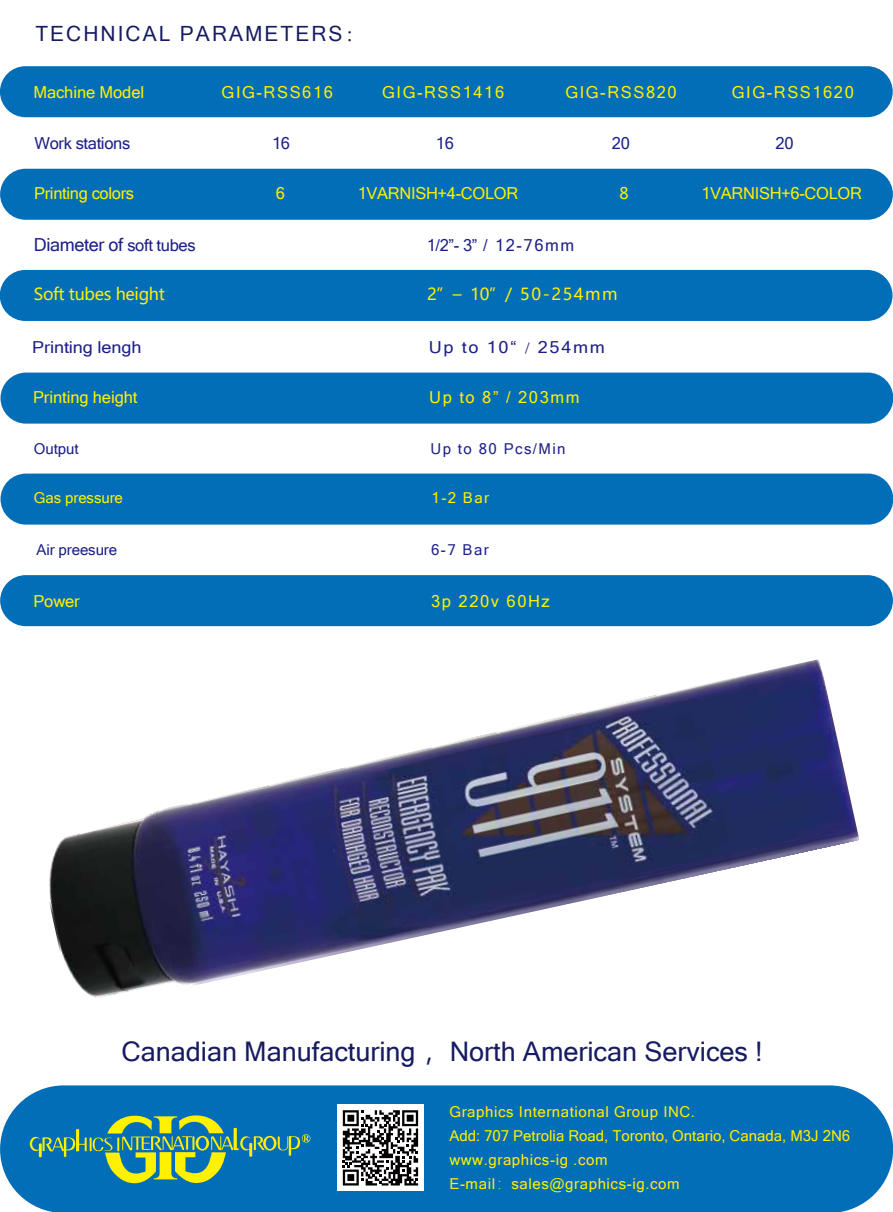
<style>
.page{position:relative;width:893px;height:1212px;background:#fff}
.page>*{position:absolute;margin:0;border:0;box-sizing:border-box;transform-origin:0 0}
.t1{font:27px "Microsoft Sans Serif";color:#171c61}
.t2{font:21px "Microsoft Sans Serif";letter-spacing:.095em;color:#171c61}
.t3{font:18px "Microsoft Sans Serif";letter-spacing:-.02em;color:#1d2088}
.t4{font:16.5px "Microsoft Sans Serif";letter-spacing:-.005em;color:#fff100}
.t5{font:16.5px "Microsoft Sans Serif";letter-spacing:.095em;color:#fff100}
.t6{font:16.5px "Microsoft Sans Serif";letter-spacing:-.005em;color:#1d2088}
.t7{font:16.5px "Microsoft Ya Hei";letter-spacing:-.02em;color:#fff100}
.t8{font:16.5px "Microsoft Ya Hei";letter-spacing:.095em;color:#fff100}
.t9{font:16.5px "Microsoft Sans Serif";letter-spacing:-.005em;color:#1d2088;scale:1.1 1}
.t10{font:16.5px "Microsoft Sans Serif";letter-spacing:.095em;color:#1d2088;scale:1.1 1}
.t11{font:15px/24px "Microsoft Sans Serif";letter-spacing:.04em;color:#fff100}
.t12{font:15px "Microsoft Sans Serif";letter-spacing:-.005em;color:#1d2088}
.t13{font:15px "Microsoft Sans Serif";letter-spacing:.095em;color:#1d2088}
.t14{font:15px "Microsoft Sans Serif";letter-spacing:-.005em;color:#fff100}
.s1{font-family:"Adobe Song Std";font-weight:300}
.s2{font-size:16.5px}
.s3{font-family:"Microsoft Ya Hei UI"}
.s4{font-family:"Microsoft Ya Hei UI Light"}
</style>
<div class="page">
<div style="left:1px;top:373px;width:892px;height:51px;background:#036eb8;border-radius:26px"></div>
<div style="left:0;top:270px;width:892px;height:51px;background:#036eb8;border-radius:26px"></div>
<div style="left:1px;top:474px;width:892px;height:51px;background:#036eb8;border-radius:26px"></div>
<div style="left:0;top:575px;width:893px;height:51px;background:#036eb8;border-radius:26px"></div>
<div style="left:0;top:66px;width:893px;height:51px;background:#036eb8;border-radius:26px"></div>
<div style="left:0;top:169px;width:893px;height:51px;background:#036eb8;border-radius:26px"></div>
<div style="left:0;top:1085px;width:893px;height:127px;background:#036eb8"></div>
<div style="left:337px;top:1105px;width:87px;height:86px;background:#fff"></div>
<svg style="left:343px;top:1110px;width:75px;height:75px"></svg>
<svg style="left:30px;top:1113px;width:280px;height:71px;background:#3e8c8c"></svg>
<img style="left:49px;top:659px;width:810px;height:339px">
<h2 class="t2" style="left:35px;top:20px;width:332px">TECHNICAL PARAMETERS<span class="s1">：</span></h2>
<p class="t4" style="left:33px;top:81px;width:112px">Machine Model</p>
<p class="t5" style="left:222px;top:81px;width:113px">GIG-RSS616</p>
<p class="t5" style="left:382px;top:81px;width:124px">GIG-RSS1416</p>
<p class="t5" style="left:565px;top:81px;width:113px">GIG-RSS820</p>
<p class="t5" style="left:732px;top:81px;width:124px">GIG-RSS1620</p>
<p class="t6" style="left:34px;top:133px;width:97px">Work stations</p>
<p class="t6" style="left:272px;top:133px;width:20px">16</p>
<p class="t6" style="left:436px;top:133px;width:20px">16</p>
<p class="t6" style="left:612px;top:133px;width:20px">20</p>
<p class="t6" style="left:776px;top:133px;width:20px">20</p>
<p class="t4" style="left:34px;top:182px;width:102px">Printing colors</p>
<p class="t4" style="left:276px;top:182px;width:11px">6</p>
<p class="t4" style="left:358px;top:182px;width:162px">1VARNISH+4-COLOR</p>
<p class="t4" style="left:619px;top:182px;width:11px">8</p>
<p class="t4" style="left:701px;top:182px;width:162px">1VARNISH+6-COLOR</p>
<p class="t3" style="left:34px;top:233px;width:163px">Diameter of <span class="s2">soft tubes</span></p>
<p class="t6" style="left:427px;top:234px;width:149px">1/2”- 3” / 12-76mm</p>
<p class="t7" style="left:34px;top:283px;width:133px">Soft tubes height</p>
<p class="t8" style="left:427px;top:283px;width:192px">2”– 10”/ 50-254mm</p>
<p class="t9" style="left:32px;top:337px;width:101px">Printing lengh</p>
<p class="t10" style="left:429px;top:337px;width:162px">Up to 10“ <span class="s1">/</span> 254mm</p>
<p class="t4" style="left:33px;top:386px;width:106px">Printing height</p>
<p class="t5" style="left:429px;top:386px;width:152px">Up to 8” / 203mm</p>
<p class="t12" style="left:34px;top:438px;width:46px">Output</p>
<p class="t13" style="left:430px;top:438px;width:137px">Up to 80 Pcs/Min</p>
<p class="t14" style="left:34px;top:488px;width:91px">Gas pressure</p>
<p class="t11" style="left:432px;top:486px;width:59px">1-2 Bar</p>
<p class="t12" style="left:36px;top:540px;width:82px">Air preesure</p>
<p class="t12" style="left:431px;top:540px;width:59px">6-7 Bar</p>
<p class="t4" style="left:33px;top:590px;width:48px">Power</p>
<p class="t5" style="left:431px;top:590px;width:120px">3p 220v 60Hz</p>
<h1 class="t1" style="left:121px;top:1033px;width:643px">Canadian Manufacturing <span class="s3">，</span>North American Services !</h1>
<p class="t11" style="left:449px;top:1100px;width:402px">Graphics International Group INC.<br>Add: 707 Petrolia Road, Toronto, Ontario, Canada, M3J 2N6 www.graphics-ig .com<br>E-mail<span class="s4">：</span>sales@graphics-ig.com</p>
</div>
